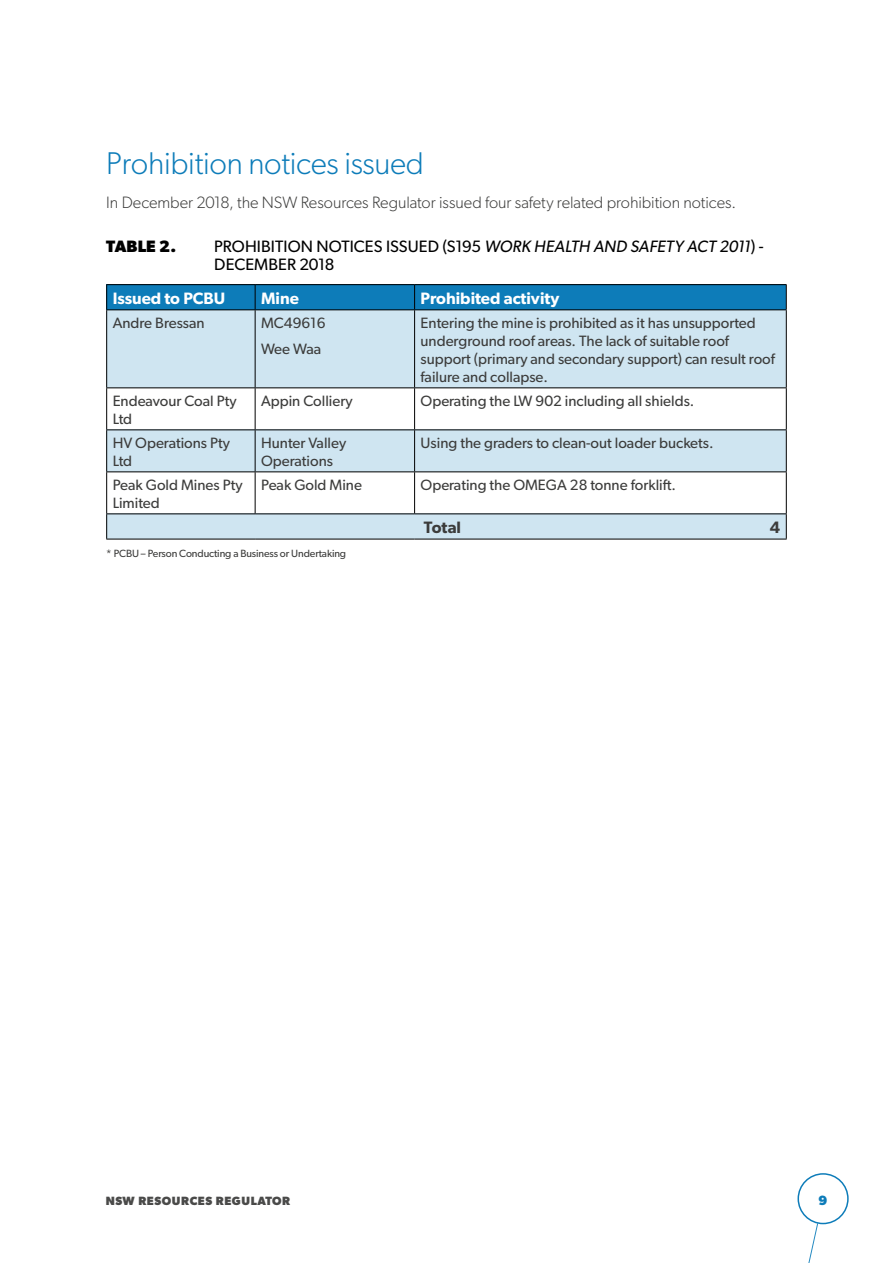
<style>
.page{position:relative;width:893px;height:1263px;background:#fff}
.page>*{position:absolute;margin:0;border:0;box-sizing:border-box;transform-origin:0 0}
.t1{font:300 31.5px "Gibson";letter-spacing:-.01em;color:#0d7cb9}
.t2{font:300 16.5px "Gibson";letter-spacing:-.005em;color:#3c3c3b}
.t3{font:16.5px/18px "Gibson";letter-spacing:.005em;color:#000}
.t4{font:600 16.5px "Gibson";color:#fff}
.t5{font:700 16.5px "Gibson";letter-spacing:.005em;color:#000}
.t6{font:600 16.5px "Gibson";color:#3c3c3b}
.t7{font:15px/18px "Gibson";color:#3c3c3b}
.t8{font:700 13.5px "Gibson";color:#0d7cb9}
.t9{font:700 12px "Gibson";letter-spacing:.05em;color:#4a4a49}
.t10{font:10.5px "Gibson";letter-spacing:-.01em;color:#3c3c3b}
.s1{font-style:italic}
</style>
<div class="page">
<div style="left:415px;top:310px;width:371px;height:78px;background:#cfe5f1"></div>
<div style="left:107px;top:430px;width:148px;height:42px;background:#cfe5f1"></div>
<div style="left:255px;top:430px;width:160px;height:42px;background:#cfe5f1"></div>
<div style="left:415px;top:430px;width:371px;height:42px;background:#cfe5f1"></div>
<div style="left:107px;top:514px;width:679px;height:25px;background:#cfe5f1"></div>
<div style="left:107px;top:310px;width:148px;height:78px;background:#cfe5f1"></div>
<hr style="left:106px;top:310px;width:1px;height:77px;background:#000">
<div style="left:255px;top:310px;width:160px;height:78px;background:#cfe5f1"></div>
<hr style="left:255px;top:310px;width:1px;height:77px;background:#000">
<hr style="left:414px;top:310px;width:1px;height:77px;background:#000">
<hr style="left:786px;top:310px;width:1px;height:77px;background:#000">
<hr style="left:106px;top:387px;width:149px;height:1px;background:#000">
<hr style="left:106px;top:388px;width:1px;height:41px;background:#000">
<hr style="left:255px;top:387px;width:160px;height:1px;background:#000">
<hr style="left:255px;top:388px;width:1px;height:41px;background:#000">
<hr style="left:415px;top:387px;width:372px;height:1px;background:#000">
<hr style="left:414px;top:388px;width:1px;height:41px;background:#000">
<hr style="left:786px;top:388px;width:1px;height:41px;background:#000">
<hr style="left:106px;top:429px;width:149px;height:1px;background:#000">
<hr style="left:106px;top:430px;width:1px;height:41px;background:#000">
<hr style="left:255px;top:429px;width:160px;height:1px;background:#000">
<hr style="left:255px;top:430px;width:1px;height:41px;background:#000">
<hr style="left:415px;top:429px;width:372px;height:1px;background:#000">
<hr style="left:414px;top:430px;width:1px;height:41px;background:#000">
<hr style="left:786px;top:430px;width:1px;height:41px;background:#000">
<hr style="left:106px;top:471px;width:149px;height:1px;background:#000">
<hr style="left:106px;top:472px;width:1px;height:41px;background:#000">
<hr style="left:255px;top:471px;width:160px;height:1px;background:#000">
<hr style="left:255px;top:472px;width:1px;height:41px;background:#000">
<hr style="left:415px;top:471px;width:372px;height:1px;background:#000">
<hr style="left:414px;top:472px;width:1px;height:41px;background:#000">
<hr style="left:786px;top:472px;width:1px;height:41px;background:#000">
<hr style="left:106px;top:513px;width:149px;height:1px;background:#000">
<svg style="left:106px;top:514px;width:1px;height:25px"></svg>
<hr style="left:255px;top:513px;width:160px;height:1px;background:#000">
<hr style="left:415px;top:513px;width:372px;height:1px;background:#000">
<svg style="left:786px;top:514px;width:1px;height:25px"></svg>
<hr style="left:106px;top:539px;width:149px;height:1px;background:#000">
<hr style="left:255px;top:539px;width:160px;height:1px;background:#000">
<hr style="left:415px;top:539px;width:372px;height:1px;background:#000">
<div style="left:255px;top:285px;width:160px;height:25px;background:#0d7cb9"></div>
<div style="left:107px;top:285px;width:148px;height:25px;background:#0d7cb9"></div>
<hr style="left:106px;top:284px;width:149px;height:1px;background:#000">
<svg style="left:106px;top:285px;width:1px;height:24px"></svg>
<div style="left:415px;top:285px;width:371px;height:25px;background:#0d7cb9"></div>
<hr style="left:255px;top:284px;width:160px;height:1px;background:#000">
<svg style="left:255px;top:285px;width:1px;height:24px"></svg>
<hr style="left:415px;top:284px;width:372px;height:1px;background:#000">
<svg style="left:414px;top:285px;width:1px;height:24px"></svg>
<svg style="left:786px;top:285px;width:1px;height:24px"></svg>
<hr style="left:106px;top:309px;width:149px;height:1px;background:#000">
<hr style="left:255px;top:309px;width:160px;height:1px;background:#000">
<hr style="left:415px;top:309px;width:372px;height:1px;background:#000">
<svg style="left:808px;top:1222px;width:10px;height:41px"></svg>
<div style="left:797px;top:1173px;width:52px;height:51px;border:2px solid #0d7cb9;border-radius:50%"></div>
<h1 class="t1" style="left:106px;top:144px;width:319px">Prohibition notices issued</h1>
<p class="t2" style="left:106px;top:193px;width:631px">In December 2018, the NSW Resources Regulator issued four safety related prohibition notices.</p>
<p class="t5" style="left:106px;top:236px;width:71px">TAbLE 2.</p>
<p class="t3" style="left:214px;top:237px;width:551px">PROHIBITION NOTICES ISSUED (S195 <span class="s1">WORK HEALTH AND SAFETY ACT 2011</span>) -<br>DECEMBER 2018</p>
<p class="t4" style="left:113px;top:288px;width:114px">Issued to PCBU</p>
<p class="t4" style="left:261px;top:288px;width:39px">Mine</p>
<p class="t4" style="left:421px;top:288px;width:140px">Prohibited activity</p>
<p class="t7" style="left:113px;top:313px;width:93px">Andre Bressan</p>
<p class="t7" style="left:261px;top:309px;width:66px;line-height:26.5px">MC49616<br>Wee Waa</p>
<p class="t7" style="left:421px;top:313px;width:356px">Entering the mine is prohibited as it has unsupported underground roof areas. The lack of suitable roof support (primary and secondary support) can result roof failure and collapse.</p>
<p class="t7" style="left:113px;top:391px;width:125px">Endeavour Coal Pty<br>Ltd</p>
<p class="t7" style="left:261px;top:391px;width:93px">Appin Colliery</p>
<p class="t7" style="left:421px;top:391px;width:275px">Operating the LW 902 including all shields.</p>
<p class="t7" style="left:113px;top:433px;width:119px">HV Operations Pty<br>Ltd</p>
<p class="t7" style="left:261px;top:433px;width:87px">Hunter Valley<br>Operations</p>
<p class="t7" style="left:421px;top:433px;width:295px">Using the graders to clean-out loader buckets.</p>
<p class="t7" style="left:113px;top:475px;width:131px">Peak Gold Mines Pty<br>Limited</p>
<p class="t7" style="left:261px;top:475px;width:102px">Peak Gold Mine</p>
<p class="t7" style="left:421px;top:475px;width:257px">Operating the OMEGA 28 tonne forklif.</p>
<p class="t6" style="left:424px;top:517px;width:39px">Total</p>
<p class="t6" style="left:770px;top:517px;width:12px">4</p>
<p class="t10" style="left:106px;top:547px;width:241px">* PCBU – Person Conducting a Business or Undertaking</p>
<p class="t9" style="left:106px;top:1193px;width:186px">NSW RESOURCES REGULATOR</p>
<p class="t8" style="left:818px;top:1192px;width:10px">9</p>
</div>
